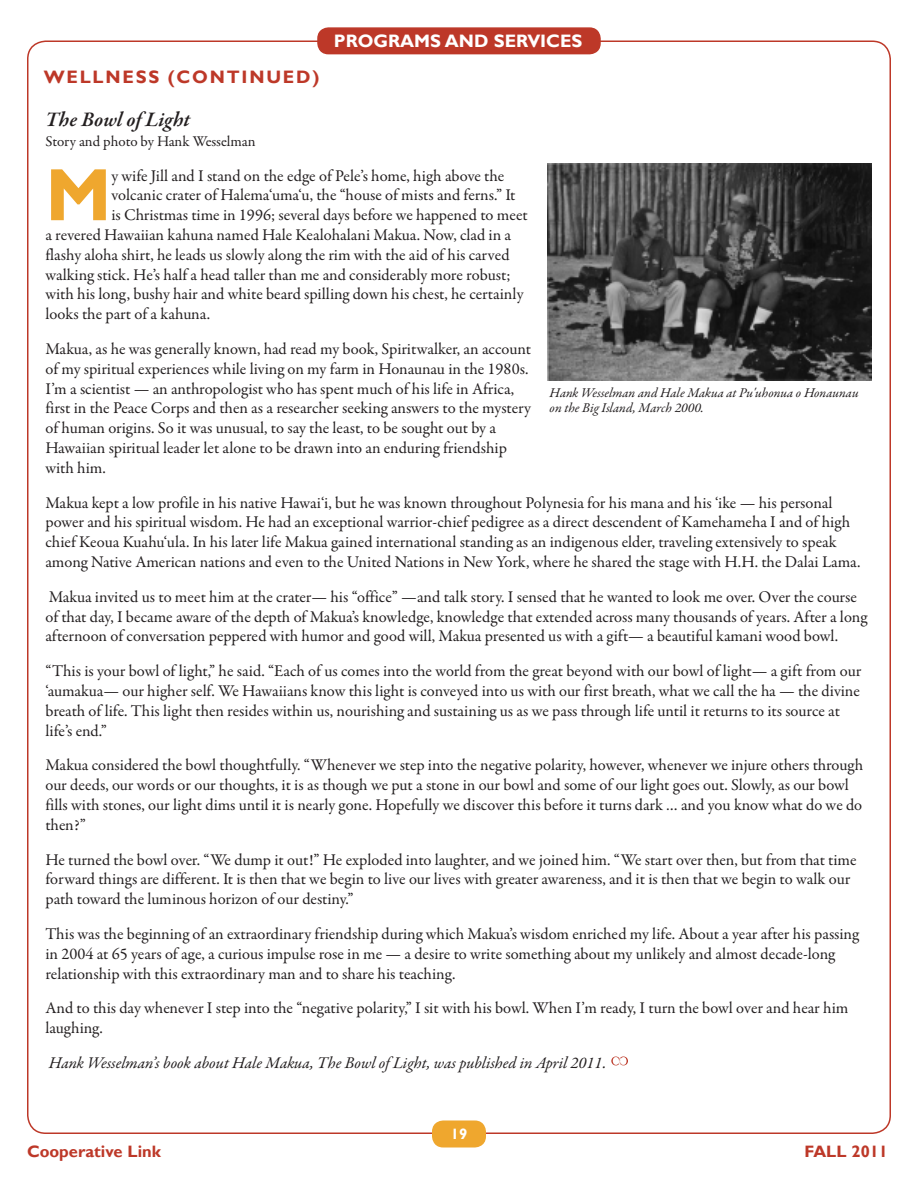
<style>
.page{position:relative;width:918px;height:1188px;background:#fff}
.page>*{position:absolute;margin:0;border:0;box-sizing:border-box;transform-origin:0 0}
.First_Paragraph{font:700 74.55px "Gill Sans";color:#efa72e}
.Body_Copy{font:italic 600 21px "Garamond Premr Pro";color:#231f20}
.t1{font:700 18px "Gill Sans";color:#fff}
.t2{font:700 18px "Gill Sans";letter-spacing:.1em;color:#bd3828}
.Body_Copy-2{font:16.5px/19.8px "Garamond Premr Pro";letter-spacing:-.005em;color:#231f20}
.First_Paragraph-2{font:16.5px "Garamond Premr Pro";color:#231f20}
.Body_Copy-3{font:italic 16.5px "Garamond Premr Pro";letter-spacing:-.005em;color:#231f20}
.t3{font:700 16.5px "Gill Sans";color:#bd3828}
.Body_Copy-4{font:15px "Garamond Premr Pro";letter-spacing:-.005em;color:#231f20}
.t4{font:700 15px "Gill Sans";color:#fff}
.Body_Copy-5{font:italic 13.5px/15px "Garamond Premr Pro";letter-spacing:-.005em;color:#231f20}
</style>
<div class="page">
<div style="left:318px;top:28px;width:282px;height:26px;background:#bd3828;border-radius:10px"></div>
<div style="left:317px;top:27px;width:284px;height:27px;border:2px solid #bd3828;border-radius:10px"></div>
<div style="left:433px;top:1121px;width:52px;height:26px;background:#efa72e;border-radius:10px"></div>
<div style="left:432px;top:1120px;width:54px;height:28px;border:2px solid #efa72e;border-radius:10px"></div>
<svg style="left:611px;top:1056px;width:17px;height:10px"></svg>
<img style="left:547px;top:163px;width:324px;height:218px">
<p class="t2" style="left:44px;top:66px;width:277px">WELLNESS (CONTINUED)</p>
<p class="t1" style="left:334px;top:31px;width:250px">PROGRAMS AND SERVICES</p>
<p class="Body_Copy" style="left:45px;top:106px;width:146px">The Bowl of Light</p>
<p class="Body_Copy-4" style="left:45px;top:132px;width:212px">Story and photo by Hank Wesselman</p>
<p class="First_Paragraph" style="left:45px;top:150px;width:67px">M</p>
<p class="First_Paragraph-2" style="left:111px;top:165px;width:394px">y wife Jill and I stand on the edge of Pele’s home, high above the</p>
<p class="First_Paragraph-2" style="left:111px;top:185px;width:406px">volcanic crater of Halema‘uma‘u, the “house of mists and ferns.” It</p>
<p class="First_Paragraph-2" style="left:111px;top:205px;width:418px">is Christmas time in 1996; several days before we happened to meet</p>
<p class="First_Paragraph-2" style="left:45px;top:225px;width:467px">a revered Hawaiian kahuna named Hale Kealohalani Makua. Now, clad in a</p>
<p class="First_Paragraph-2" style="left:45px;top:245px;width:466px">flashy aloha shirt, he leads us slowly along the rim with the aid of his carved</p>
<p class="First_Paragraph-2" style="left:45px;top:264px;width:467px">walking stick. He’s half a head taller than me and considerably more robust;</p>
<p class="First_Paragraph-2" style="left:45px;top:284px;width:480px">with his long, bushy hair and white beard spilling down his chest, he certainly</p>
<p class="First_Paragraph-2" style="left:45px;top:304px;width:166px">looks the part of a kahuna.</p>
<p class="Body_Copy-2" style="left:45px;top:339px;width:487px">Makua, as he was generally known, had read my book, Spiritwalker, an account of my spiritual experiences while living on my farm in Honaunau in the 1980s.<br>I’m a scientist — an anthropologist who has spent much of his life in Africa, first in the Peace Corps and then as a researcher seeking answers to the mystery of human origins. So it was unusual, to say the least, to be sought out by a Hawaiian spiritual leader let alone to be drawn into an enduring friendship with him.</p>
<p class="Body_Copy-2" style="left:45px;top:493px;width:817px">Makua kept a low profile in his native Hawai‘i, but he was known throughout Polynesia for his mana and his ‘ike — his personal power and his spiritual wisdom. He had an exceptional warrior-chief pedigree as a direct descendent of Kamehameha I and of high chief Keoua Kuahu‘ula. In his later life Makua gained international standing as an indigenous elder, traveling extensively to speak among Native American nations and even to the United Nations in New York, where he shared the stage with H.H. the Dalai Lama.</p>
<p class="Body_Copy-2" style="left:45px;top:587px;width:823px">Makua invited us to meet him at the crater— his “office” —and talk story. I sensed that he wanted to look me over. Over the course of that day, I became aware of the depth of Makua’s knowledge, knowledge that extended across many thousands of years. After a long afternoon of conversation peppered with humor and good will, Makua presented us with a gift— a beautiful kamani wood bowl.</p>
<p class="Body_Copy-2" style="left:45px;top:662px;width:817px">“This is your bowl of light,” he said. “Each of us comes into the world from the great beyond with our bowl of light— a gift from our ‘aumakua— our higher self. We Hawaiians know this light is conveyed into us with our first breath, what we call the ha — the divine breath of life. This light then resides within us, nourishing and sustaining us as we pass through life until it returns to its source at life’s end.”</p>
<p class="Body_Copy-2" style="left:45px;top:756px;width:819px">Makua considered the bowl thoughtfully. “Whenever we step into the negative polarity, however, whenever we injure others through our deeds, our words or our thoughts, it is as though we put a stone in our bowl and some of our light goes out. Slowly, as our bowl fills with stones, our light dims until it is nearly gone. Hopefully we discover this before it turns dark … and you know what do we do then?”</p>
<p class="Body_Copy-2" style="left:45px;top:850px;width:813px">He turned the bowl over. “We dump it out!” He exploded into laughter, and we joined him. “We start over then, but from that time forward things are different. It is then that we begin to live our lives with greater awareness, and it is then that we begin to walk our path toward the luminous horizon of our destiny.”</p>
<p class="Body_Copy-2" style="left:45px;top:924px;width:815px">This was the beginning of an extraordinary friendship during which Makua’s wisdom enriched my life. About a year after his passing in 2004 at 65 years of age, a curious impulse rose in me — a desire to write something about my unlikely and almost decade-long relationship with this extraordinary man and to share his teaching.</p>
<p class="Body_Copy-2" style="left:45px;top:999px;width:804px">And to this day whenever I step into the “negative polarity,” I sit with his bowl. When I’m ready, I turn the bowl over and hear him laughing.</p>
<p class="Body_Copy-3" style="left:49px;top:1052px;width:559px">Hank Wesselman’s book about Hale Makua, The Bowl of Light, was published in April 2011.</p>
<p class="Body_Copy-5" style="left:550px;top:386px;width:311px">Hank Wesselman and Hale Makua at Pu'uhonua o Honaunau on the Big Island, March 2000.</p>
<p class="t4" style="left:451px;top:1125px;width:18px">19</p>
<p class="t3" style="left:27px;top:1141px;width:135px">Cooperative Link</p>
<p class="t3" style="left:804px;top:1141px;width:85px">FALL 2011</p>
</div>
